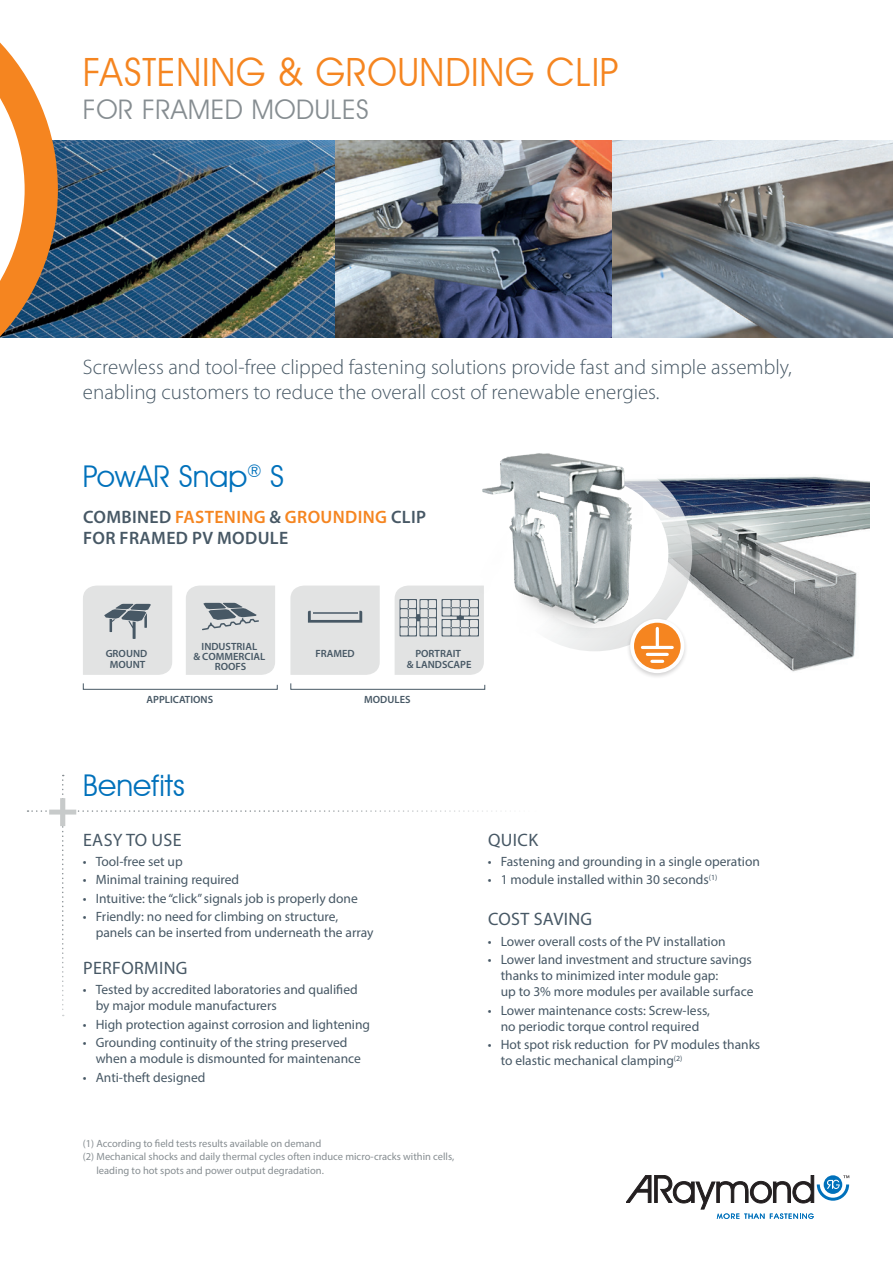
<style>
.page{position:relative;width:893px;height:1263px;background:#fff}
.page>*{position:absolute;margin:0;border:0;box-sizing:border-box;transform-origin:0 0}
.t1{font:39px "Avant Garde IT Cby BT";letter-spacing:.02em;color:#f58520;scale:.96 1}
.t2{font:30px "Avant Garde IT Cby BT";color:#0071bb}
.t3{font:27px "Avant Garde IT Cby BT";letter-spacing:.02em;color:#868d91}
.t4{font:300 21px/25.2px "Myriad Pro";color:#475865}
.t5{font:600 18px/21px "Myriad Pro";letter-spacing:.02em;color:#475865}
.t6{font:18px "Myriad Pro";letter-spacing:.02em;color:#475865}
.t7{font:13.5px/16.2px "Myriad Pro";color:#475865}
.t8{font:10.5px "Myriad Pro";color:#868d91}
.t9{font:600 10.5px/10.5px "Myriad Pro";color:#475865;text-align:center}
.s1{color:#f58520}
</style>
<div class="page">
<img style="left:58px;top:140px;width:278px;height:197px">
<img style="left:336px;top:140px;width:276px;height:197px">
<svg style="left:612px;top:140px;width:281px;height:197px;background:#969ca1"></svg>
<svg style="left:0;top:42px;width:58px;height:296px"></svg>
<svg style="left:626px;top:1175px;width:223px;height:44px"></svg>
<svg style="left:290px;top:683px;width:195px;height:7px"></svg>
<svg style="left:83px;top:585px;width:89px;height:90px;background:#d6d8d9"></svg>
<svg style="left:186px;top:585px;width:89px;height:90px;background:#d5d8d9"></svg>
<svg style="left:290px;top:585px;width:90px;height:90px;background:#dee0e0"></svg>
<hr style="left:313px;top:612px;width:45px;height:2px;background:#6d7a85">
<svg style="left:395px;top:585px;width:89px;height:90px;background:#d3d6d7"></svg>
<img style="left:604px;top:476px;width:266px;height:196px">
<svg style="left:509px;top:468px;width:171px;height:171px"></svg>
<div style="left:497px;top:456px;width:195px;height:195px;border:24px solid #fff;border-radius:50%"></div>
<div style="left:519px;top:479px;width:149px;height:149px;background:#fff;border-radius:50%"></div>
<div style="left:626px;top:617px;width:62px;height:62px;background:#231f20;opacity:.2"></div>
<svg style="left:632px;top:621px;width:50px;height:50px"></svg>
<div style="left:630px;top:619px;width:54px;height:54px;border:4px solid #fff;border-radius:50%"></div>
<hr style="left:656px;top:628px;width:3px;height:19px;background:#fff">
<hr style="left:642px;top:646px;width:30px;height:3px;background:#fff">
<hr style="left:647px;top:653px;width:20px;height:3px;background:#fff">
<svg style="left:652px;top:660px;width:11px;height:3px"></svg>
<img style="left:474px;top:453px;width:168px;height:184px">
<svg style="left:83px;top:683px;width:195px;height:7px"></svg>
<svg style="left:28px;top:775px;width:478px;height:241px"></svg>
<h1 class="t1" style="left:83px;top:49px;width:560px">FASTENING &amp; GROUNDING CLIP</h1>
<h3 class="t3" style="left:83px;top:93px;width:287px">FOR FRAMED MODULES</h3>
<h3 class="t4" style="left:83px;top:355px;width:710px">Screwless and tool-free clipped fastening solutions provide fast and simple assembly, enabling customers to reduce the overall cost of renewable energies.</h3>
<h2 class="t2" style="left:83px;top:458px;width:203px">PowAR Snap<sup>®</sup> S</h2>
<h3 class="t5" style="left:83px;top:506px;width:344px">COMBINED <span class="s1">FASTENING</span> &amp; <span class="s1">GROUNDING</span> CLIP<br>FOR FRAMED PV MODULE</h3>
<p class="t9" style="left:106px;top:648px;width:43px">GROUND<br>MOUNT</p>
<p class="t9" style="left:193px;top:641px;width:74px;line-height:10.1px">INDUSTRIAL<br>&amp; COMMERCIAL<br>ROOFS</p>
<p class="t9" style="left:315px;top:648px;width:41px">FRAMED</p>
<p class="t9" style="left:407px;top:648px;width:66px">PORTRAIT<br>&amp; LANDSCAPE</p>
<p class="t9" style="left:147px;top:693px;width:68px">APPLICATIONS</p>
<p class="t9" style="left:364px;top:693px;width:48px">MODULES</p>
<h2 class="t2" style="left:83px;top:767px;width:103px">Benefits</h2>
<h3 class="t6" style="left:83px;top:828px;width:100px">EASY TO USE</h3>
<p class="t7" style="left:83px;top:853px;width:101px">• Tool-free set up</p>
<p class="t7" style="left:83px;top:872px;width:158px">• Minimal training required</p>
<p class="t7" style="left:83px;top:890px;width:276px">• Intuitive: the “click” signals job is properly done</p>
<p class="t7" style="left:96px;top:908px;width:279px;text-indent:-13px">• Friendly: no need for climbing on structure, panels can be inserted from underneath the array</p>
<h3 class="t6" style="left:83px;top:957px;width:106px">PERFORMING</h3>
<p class="t7" style="left:96px;top:981px;width:264px;text-indent:-13px">• Tested by accredited laboratories and qualified by major module manufacturers</p>
<p class="t7" style="left:83px;top:1016px;width:289px">• High protection against corrosion and lightening</p>
<p class="t7" style="left:96px;top:1034px;width:267px;text-indent:-13px">• Grounding continuity of the string preserved when a module is dismounted for maintenance</p>
<p class="t7" style="left:83px;top:1069px;width:124px">• Anti-theft designed</p>
<p class="t8" style="left:83px;top:1137px;width:240px">(1) According to field tests results available on demand</p>
<p class="t8" style="left:83px;top:1150px;width:373px">(2) Mechanical shocks and daily thermal cycles often induce micro-cracks within cells,</p>
<p class="t8" style="left:96px;top:1164px;width:229px">leading to hot spots and power output degradation.</p>
<h3 class="t6" style="left:488px;top:828px;width:51px">QUICK</h3>
<p class="t7" style="left:488px;top:853px;width:273px">• Fastening and grounding in a single operation</p>
<p class="t7" style="left:488px;top:872px;width:231px">• 1 module installed within 30 seconds<sup>(1)</sup></p>
<h3 class="t6" style="left:488px;top:908px;width:106px">COST SAVING</h3>
<p class="t7" style="left:488px;top:933px;width:239px">• Lower overall costs of the PV installation</p>
<p class="t7" style="left:501px;top:951px;width:254px;text-indent:-13px">• Lower land investment and structure savings thanks to minimized inter module gap:<br>up to 3% more modules per available surface</p>
<p class="t7" style="left:488px;top:1002px;width:224px;text-align:center">• Lower maintenance costs: Screw-less, no periodic torque control required</p>
<p class="t7" style="left:501px;top:1036px;width:261px;text-indent:-13px">• Hot spot risk reduction for PV modules thanks to elastic mechanical clamping<sup>(2)</sup></p>
</div>
